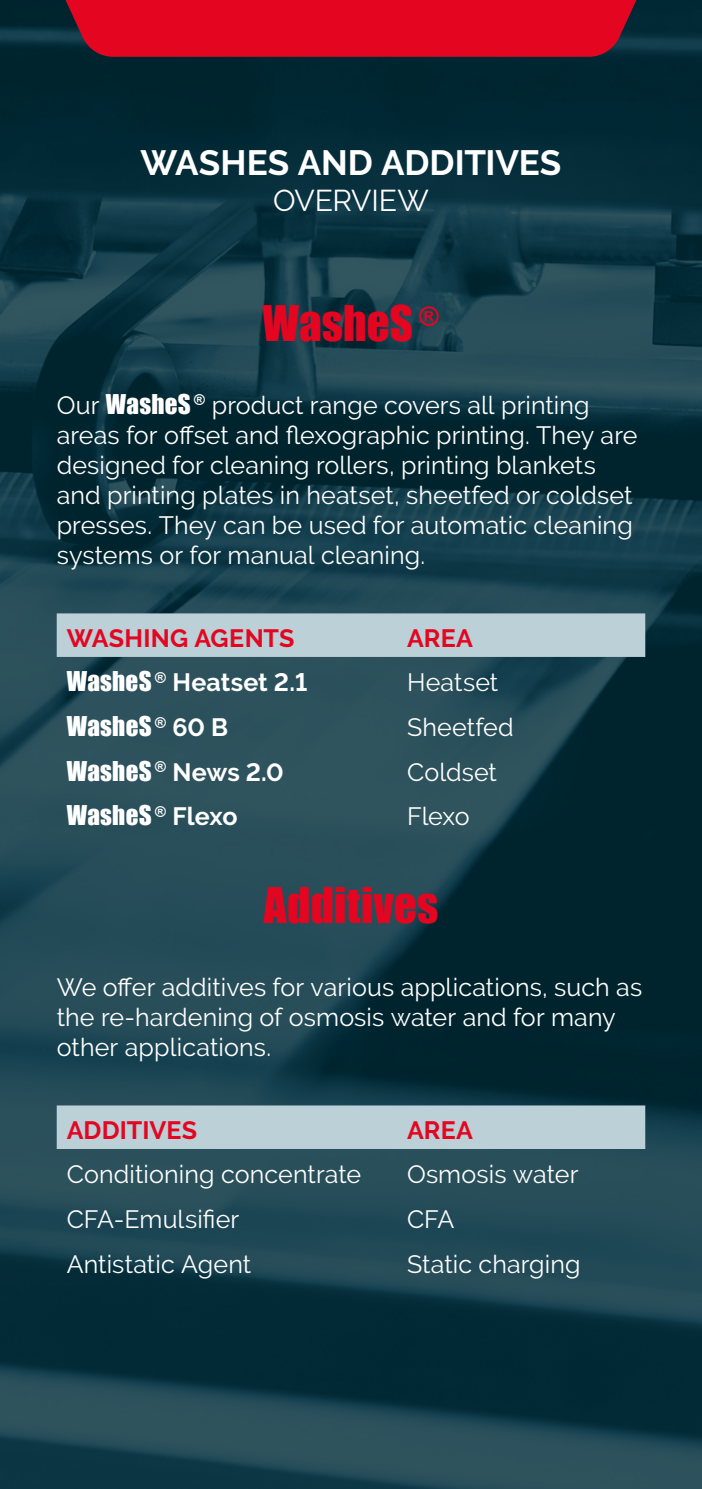
<style>
.page{position:relative;width:702px;height:1489px;background:#fff}
.page>*{position:absolute;margin:0;border:0;box-sizing:border-box;transform-origin:0 0}
.t1{font:45px "Impact";color:#e40521}
.t2{font:700 35px "Raleway";color:#fff}
.t3{font:30px "Raleway";letter-spacing:-.01em;color:#fff}
.t4{font:25px/30px "Raleway";letter-spacing:.005em;color:#fff}
.t5{font:700 25px "Raleway";letter-spacing:.005em;color:#fff}
.t6{font:700 25px "Raleway";letter-spacing:.005em;color:#e40521}
.t7{font:25px "Impact";letter-spacing:.01em;color:#fff}
.s1{font-family:"Impact"}
.s2{font-family:"Impact";font-weight:400}
.s3{font-family:"Raleway";font-weight:700}
</style>
<div class="page">
<img style="left:0;top:0;width:702px;height:1488px">
<svg style="left:56px;top:0;width:590px;height:57px;background:#d10823"></svg>
<div style="left:57px;top:1105px;width:588px;height:43px;background:#bbd0d7"></div>
<div style="left:57px;top:613px;width:588px;height:44px;background:#bbd0d7"></div>
<h2 class="t2" style="left:141px;top:142px;width:422px">WASHES AND ADDITIVES</h2>
<p class="t3" style="left:273px;top:183px;width:157px">OVERVIEW</p>
<h1 class="t1" style="left:262px;top:288px;width:178px">WasheS <sup>®</sup></h1>
<p class="t4" style="left:57px;top:390px;width:582px">Our <span class="s1">WasheS</span> <sup>®</sup> product range covers all printing areas for offset and flexographic printing. They are designed for cleaning rollers, printing blankets and printing plates in heatset, sheetfed or coldset presses. They can be used for automatic cleaning systems or for manual cleaning.</p>
<p class="t6" style="left:67px;top:624px;width:229px">WASHING AGENTS</p>
<p class="t6" style="left:407px;top:624px;width:67px">AREA</p>
<p class="t5" style="left:67px;top:668px;width:242px"><span class="s2">WasheS</span> <sup>®</sup> Heatset 2.1</p>
<p class="t4" style="left:407px;top:667px;width:93px">Heatset</p>
<p class="t7" style="left:67px;top:706px;width:163px">WasheS <sup>®</sup> <span class="s3">60 B</span></p>
<p class="t4" style="left:407px;top:712px;width:108px">Sheetfed</p>
<p class="t5" style="left:67px;top:757px;width:218px"><span class="s2">WasheS</span> <sup>®</sup> News 2.0</p>
<p class="t4" style="left:407px;top:756px;width:91px">Coldset</p>
<p class="t7" style="left:67px;top:796px;width:172px">WasheS <sup>®</sup> <span class="s3">Flexo</span></p>
<p class="t4" style="left:407px;top:801px;width:64px">Flexo</p>
<h1 class="t1" style="left:264px;top:870px;width:176px">Additives</h1>
<p class="t4" style="left:57px;top:971px;width:587px">We offer additives for various applications, such as the re-hardening of osmosis water and for many other applications.</p>
<p class="t6" style="left:67px;top:1115px;width:132px">ADDITIVES</p>
<p class="t6" style="left:407px;top:1115px;width:67px">AREA</p>
<p class="t4" style="left:67px;top:1159px;width:296px">Conditioning concentrate</p>
<p class="t4" style="left:407px;top:1159px;width:173px">Osmosis water</p>
<p class="t4" style="left:67px;top:1203px;width:174px">CFA-Emulsifier</p>
<p class="t4" style="left:407px;top:1203px;width:49px">CFA</p>
<p class="t4" style="left:67px;top:1248px;width:186px">Antistatic Agent</p>
<p class="t4" style="left:407px;top:1248px;width:175px">Static charging</p>
</div>
